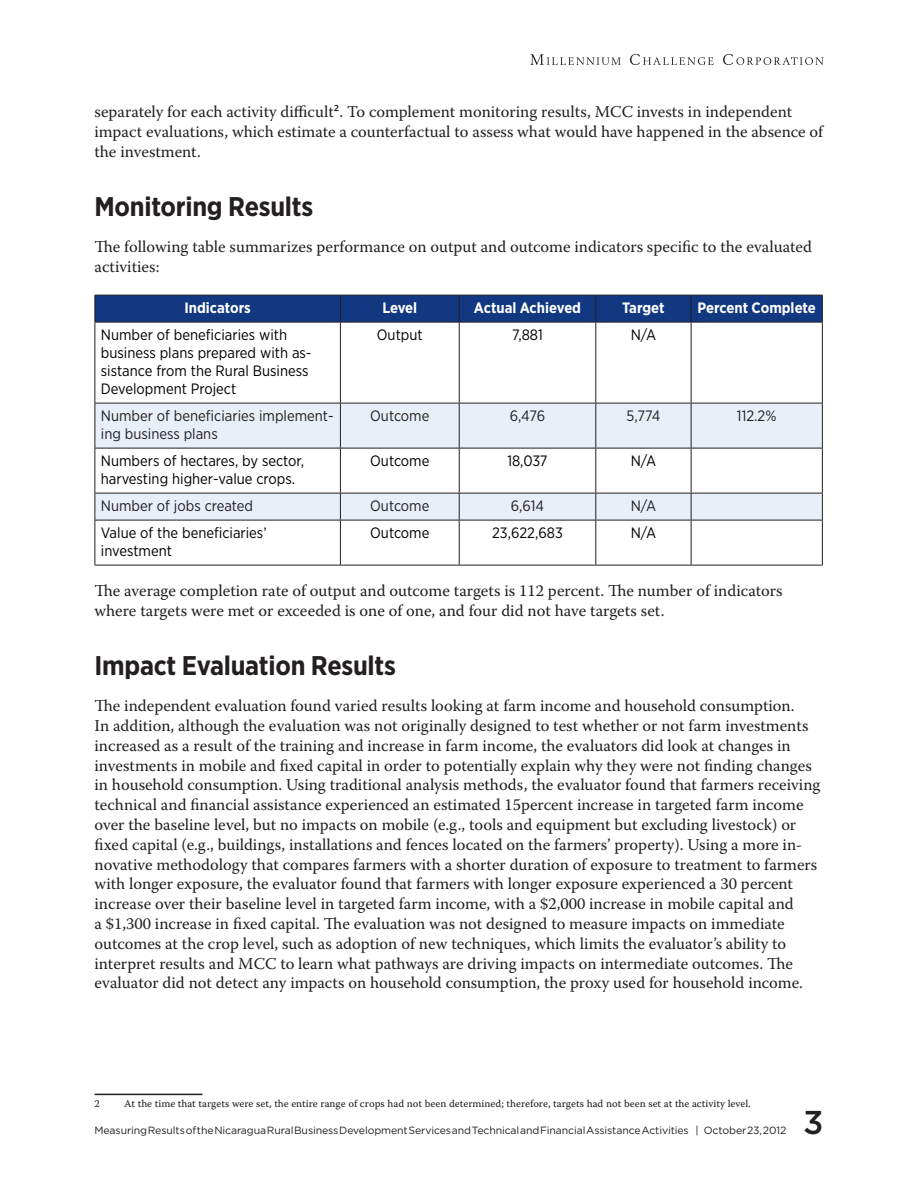
<style>
.page{position:relative;width:918px;height:1188px;background:#fff}
.page>*{position:absolute;margin:0;border:0;box-sizing:border-box;transform-origin:0 0}
.t1{font:500 33px "Gotham";color:#231f20}
.Heading_2{font:700 27px "Gotham Narrow";letter-spacing:-.01em;color:#231f20}
.t2{font:16.5px/19.8px "Warnock Pro";color:#231f20}
.t3{font:15px/18px "Gotham Narrow";color:#000}
.t4{font:15px/18px "Gotham Narrow";color:#231f20}
.t5{font:700 15px "Gotham Narrow";color:#fff}
.t6{font:10.5px "Gotham";letter-spacing:-.01em;color:#231f20}
.Footnote_Text{font:10.5px "Warnock Pro Capt";color:#231f20}
.s1{font-family:"Calibri"}
</style>
<div class="page">
<svg style="left:530px;top:54px;width:91px;height:11px"></svg>
<svg style="left:630px;top:54px;width:84px;height:11px"></svg>
<svg style="left:723px;top:54px;width:101px;height:11px"></svg>
<svg style="left:95px;top:404px;width:727px;height:116px;fill:#e9eff8"></svg>
<svg style="left:94px;top:295px;width:729px;height:27px;background:#12377b"></svg>
<hr style="left:94px;top:322px;width:246px;height:1px;background:#231f20">
<hr style="left:94px;top:322px;width:1px;height:81px;background:#231f20">
<hr style="left:340px;top:322px;width:119px;height:1px;background:#231f20">
<hr style="left:340px;top:322px;width:1px;height:81px;background:#231f20">
<hr style="left:459px;top:322px;width:137px;height:1px;background:#231f20">
<hr style="left:459px;top:322px;width:1px;height:81px;background:#231f20">
<hr style="left:596px;top:322px;width:95px;height:1px;background:#231f20">
<hr style="left:595px;top:322px;width:1px;height:81px;background:#231f20">
<hr style="left:691px;top:322px;width:132px;height:1px;background:#231f20">
<hr style="left:691px;top:322px;width:1px;height:81px;background:#231f20">
<hr style="left:822px;top:322px;width:1px;height:81px;background:#231f20">
<hr style="left:94px;top:403px;width:246px;height:1px;background:#231f20">
<hr style="left:94px;top:403px;width:1px;height:45px;background:#231f20">
<hr style="left:340px;top:403px;width:119px;height:1px;background:#231f20">
<hr style="left:340px;top:403px;width:1px;height:45px;background:#231f20">
<hr style="left:459px;top:403px;width:137px;height:1px;background:#231f20">
<hr style="left:459px;top:403px;width:1px;height:45px;background:#231f20">
<hr style="left:596px;top:403px;width:95px;height:1px;background:#231f20">
<hr style="left:595px;top:403px;width:1px;height:45px;background:#231f20">
<hr style="left:691px;top:403px;width:132px;height:1px;background:#231f20">
<hr style="left:691px;top:403px;width:1px;height:45px;background:#231f20">
<hr style="left:822px;top:403px;width:1px;height:45px;background:#231f20">
<hr style="left:94px;top:448px;width:246px;height:1px;background:#231f20">
<hr style="left:94px;top:448px;width:1px;height:45px;background:#231f20">
<hr style="left:340px;top:448px;width:119px;height:1px;background:#231f20">
<hr style="left:340px;top:448px;width:1px;height:45px;background:#231f20">
<hr style="left:459px;top:448px;width:137px;height:1px;background:#231f20">
<hr style="left:459px;top:448px;width:1px;height:45px;background:#231f20">
<hr style="left:596px;top:448px;width:95px;height:1px;background:#231f20">
<hr style="left:595px;top:448px;width:1px;height:45px;background:#231f20">
<hr style="left:691px;top:448px;width:132px;height:1px;background:#231f20">
<hr style="left:691px;top:448px;width:1px;height:45px;background:#231f20">
<hr style="left:822px;top:448px;width:1px;height:45px;background:#231f20">
<hr style="left:94px;top:493px;width:246px;height:1px;background:#231f20">
<svg style="left:94px;top:493px;width:1px;height:27px"></svg>
<hr style="left:340px;top:493px;width:119px;height:1px;background:#231f20">
<svg style="left:340px;top:493px;width:1px;height:27px"></svg>
<hr style="left:459px;top:493px;width:137px;height:1px;background:#231f20">
<svg style="left:459px;top:493px;width:1px;height:27px"></svg>
<hr style="left:596px;top:493px;width:95px;height:1px;background:#231f20">
<svg style="left:595px;top:493px;width:1px;height:27px"></svg>
<hr style="left:691px;top:493px;width:132px;height:1px;background:#231f20">
<svg style="left:691px;top:493px;width:1px;height:27px"></svg>
<svg style="left:822px;top:493px;width:1px;height:27px"></svg>
<hr style="left:94px;top:520px;width:246px;height:1px;background:#231f20">
<hr style="left:94px;top:520px;width:1px;height:45px;background:#231f20">
<hr style="left:340px;top:520px;width:119px;height:1px;background:#231f20">
<hr style="left:340px;top:520px;width:1px;height:45px;background:#231f20">
<hr style="left:459px;top:520px;width:137px;height:1px;background:#231f20">
<hr style="left:459px;top:520px;width:1px;height:45px;background:#231f20">
<hr style="left:596px;top:520px;width:95px;height:1px;background:#231f20">
<hr style="left:595px;top:520px;width:1px;height:45px;background:#231f20">
<hr style="left:691px;top:520px;width:132px;height:1px;background:#231f20">
<hr style="left:691px;top:520px;width:1px;height:45px;background:#231f20">
<hr style="left:822px;top:520px;width:1px;height:45px;background:#231f20">
<hr style="left:94px;top:565px;width:246px;height:1px;background:#231f20">
<hr style="left:340px;top:565px;width:119px;height:1px;background:#231f20">
<hr style="left:459px;top:565px;width:137px;height:1px;background:#231f20">
<hr style="left:596px;top:565px;width:95px;height:1px;background:#231f20">
<hr style="left:691px;top:565px;width:132px;height:1px;background:#231f20">
<hr style="left:94px;top:1094px;width:108px;height:1px;background:#231f20">
<p class="t2" style="left:94px;top:102px;width:730px">separately for each activity difficult<span class="s1">2</span>. To complement monitoring results, MCC invests in independent impact evaluations, which estimate a counterfactual to assess what would have happened in the absence of the investment.</p>
<p class="Heading_2" style="left:94px;top:189px;width:220px">Monitoring Results</p>
<p class="t2" style="left:94px;top:237px;width:719px">The following table summarizes performance on output and outcome indicators specific to the evaluated activities:</p>
<p class="t5" style="left:184px;top:298px;width:68px">Indicators</p>
<p class="t5" style="left:382px;top:298px;width:36px">Level</p>
<p class="t5" style="left:474px;top:298px;width:109px">Actual Achieved</p>
<p class="t5" style="left:622px;top:298px;width:44px">Target</p>
<p class="t5" style="left:698px;top:298px;width:120px">Percent Complete</p>
<p class="t3" style="left:101px;top:326px;width:212px">Number of beneficiaries with business plans prepared with as&shy;sistance from the Rural Business<br>Development Project</p>
<p class="t3" style="left:377px;top:326px;width:47px">Output</p>
<p class="t3" style="left:512px;top:326px;width:32px">7,881</p>
<p class="t3" style="left:631px;top:326px;width:27px">N/A</p>
<p class="t4" style="left:101px;top:407px;width:234px">Number of beneficiaries implement&shy;ing business plans</p>
<p class="t4" style="left:370px;top:407px;width:61px">Outcome</p>
<p class="t4" style="left:510px;top:407px;width:37px">6,476</p>
<p class="t4" style="left:627px;top:407px;width:35px">5,774</p>
<p class="t4" style="left:737px;top:407px;width:41px">112.2%</p>
<p class="t3" style="left:101px;top:452px;width:205px">Numbers of hectares, by sector, harvesting higher-value crops.</p>
<p class="t3" style="left:370px;top:452px;width:61px">Outcome</p>
<p class="t3" style="left:507px;top:452px;width:42px">18,037</p>
<p class="t3" style="left:631px;top:452px;width:27px">N/A</p>
<p class="t4" style="left:101px;top:497px;width:154px">Number of jobs created</p>
<p class="t4" style="left:370px;top:497px;width:61px">Outcome</p>
<p class="t4" style="left:511px;top:497px;width:35px">6,614</p>
<p class="t4" style="left:631px;top:497px;width:27px">N/A</p>
<p class="t3" style="left:101px;top:524px;width:167px">Value of the beneficiaries’ investment</p>
<p class="t3" style="left:370px;top:524px;width:61px">Outcome</p>
<p class="t3" style="left:492px;top:524px;width:72px">23,622,683</p>
<p class="t3" style="left:631px;top:524px;width:27px">N/A</p>
<p class="t2" style="left:94px;top:580px;width:689px">The average completion rate of output and outcome targets is 112 percent. The number of indicators where targets were met or exceeded is one of one, and four did not have targets set.</p>
<p class="Heading_2" style="left:94px;top:648px;width:303px">Impact Evaluation Results</p>
<p class="t2" style="left:94px;top:696px;width:727px">The independent evaluation found varied results looking at farm income and household consumption.<br>In addition, although the evaluation was not originally designed to test whether or not farm investments increased as a result of the training and increase in farm income, the evaluators did look at changes in investments in mobile and fixed capital in order to potentially explain why they were not finding changes in household consumption. Using traditional analysis methods, the evaluator found that farmers receiving technical and financial assistance experienced an estimated 15percent increase in targeted farm income over the baseline level, but no impacts on mobile (e.g., tools and equipment but excluding livestock) or fixed capital (e.g., buildings, installations and fences located on the farmers’ property). Using a more in&shy;novative methodology that compares farmers with a shorter duration of exposure to treatment to farmers with longer exposure, the evaluator found that farmers with longer exposure experienced a 30 percent increase over their baseline level in targeted farm income, with a $2,000 increase in mobile capital and<br>a $1,300 increase in fixed capital. The evaluation was not designed to measure impacts on immediate outcomes at the crop level, such as adoption of new techniques, which limits the evaluator’s ability to interpret results and MCC to learn what pathways are driving impacts on intermediate outcomes. The evaluator did not detect any impacts on household consumption, the proxy used for household income.</p>
<p class="Footnote_Text" style="left:94px;top:1097px;width:7px">2</p>
<p class="Footnote_Text" style="left:124px;top:1097px;width:628px">At the time that targets were set, the entire range of crops had not been determined; therefore, targets had not been set at the activity level.</p>
<p class="t6" style="left:94px;top:1124px;width:693px">Measuring Results of the Nicaragua Rural Business Development Services and Technical and Financial Assistance Activities | October 23, 2012</p>
<h1 class="t1" style="left:803px;top:1101px;width:22px">3</h1>
</div>
